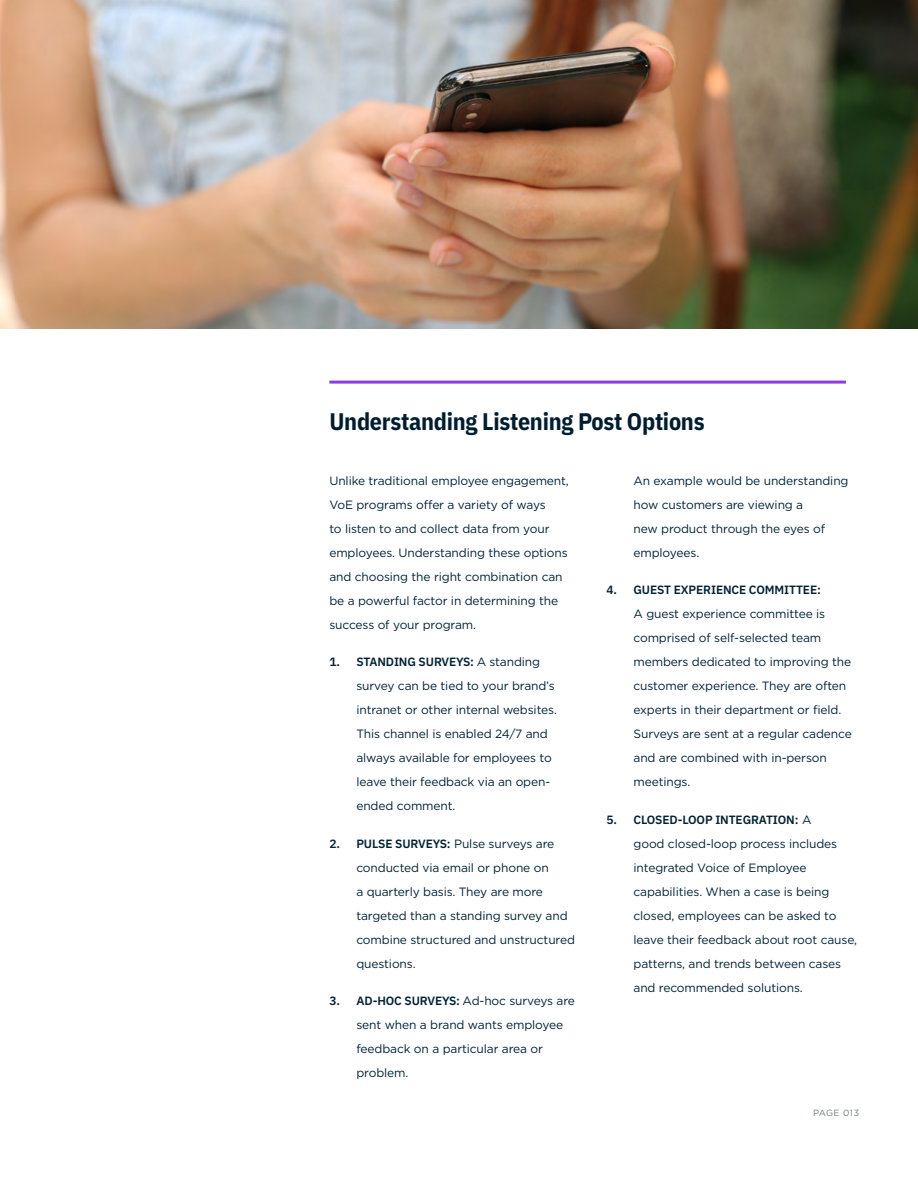
<style>
.page{position:relative;width:918px;height:1188px;background:#fff}
.page>*{position:absolute;margin:0;border:0;box-sizing:border-box;transform-origin:0 0}
.t1{font:700 24px "IBM Plex Sans Cond";letter-spacing:-.01em;color:#001d30}
.t2{font:12px/24px "Gotham";letter-spacing:-.01em;color:#002235}
.t3{font:600 12px "IBM Plex Sans";letter-spacing:-.01em;color:#002235}
.t4{font:9px "Gotham";letter-spacing:.045em;color:#717c7d}
.s1{font-family:"Gotham";font-weight:400}
</style>
<div class="page">
<img style="left:0;top:0;width:918px;height:328px">
<hr style="left:329px;top:381px;width:517px;height:3px;background:#8b3ce6">
<h1 class="t1" style="left:329px;top:403px;width:377px">Understanding Listening Post Options</h1>
<p class="t2" style="left:329px;top:468px;width:241px">Unlike traditional employee engagement, VoE programs offer a variety of ways<br>to listen to and collect data from your employees. Understanding these options and choosing the right combination can be a powerful factor in determining the success of your program.</p>
<p class="t3" style="left:329px;top:652px;width:212px">1. STANDING SURVEYS: <span class="s1">A standing</span></p>
<p class="t2" style="left:356px;top:674px;width:202px">survey can be tied to your brand’s intranet or other internal websites.<br>This channel is enabled 24/7 and always available for employees to leave their feedback via an open&shy;ended comment.</p>
<p class="t3" style="left:329px;top:834px;width:226px">2. PULSE SURVEYS: <span class="s1">Pulse surveys are</span></p>
<p class="t2" style="left:356px;top:855px;width:220px">conducted via email or phone on<br>a quarterly basis. They are more targeted than a standing survey and combine structured and unstructured questions.</p>
<p class="t3" style="left:329px;top:991px;width:247px">3. AD-HOC SURVEYS: <span class="s1">Ad-hoc surveys are</span></p>
<p class="t2" style="left:356px;top:1013px;width:208px">sent when a brand wants employee feedback on a particular area or problem.</p>
<p class="t2" style="left:634px;top:468px;width:217px">An example would be understanding how customers are viewing a<br>new product through the eyes of employees.</p>
<p class="t3" style="left:607px;top:580px;width:216px">4. GUEST EXPERIENCE COMMITTEE:</p>
<p class="t2" style="left:634px;top:602px;width:220px">A guest experience committee is comprised of self-selected team members dedicated to improving the customer experience. They are often experts in their department or field.<br>Surveys are sent at a regular cadence and are combined with in-person meetings.</p>
<p class="t3" style="left:607px;top:810px;width:206px">5. CLOSED-LOOP INTEGRATION: <span class="s1">A</span></p>
<p class="t2" style="left:634px;top:831px;width:225px">good closed-loop process includes integrated Voice of Employee capabilities. When a case is being closed, employees can be asked to leave their feedback about root cause, patterns, and trends between cases and recommended solutions.</p>
<p class="t4" style="left:813px;top:1107px;width:48px">PAGE 013</p>
</div>
